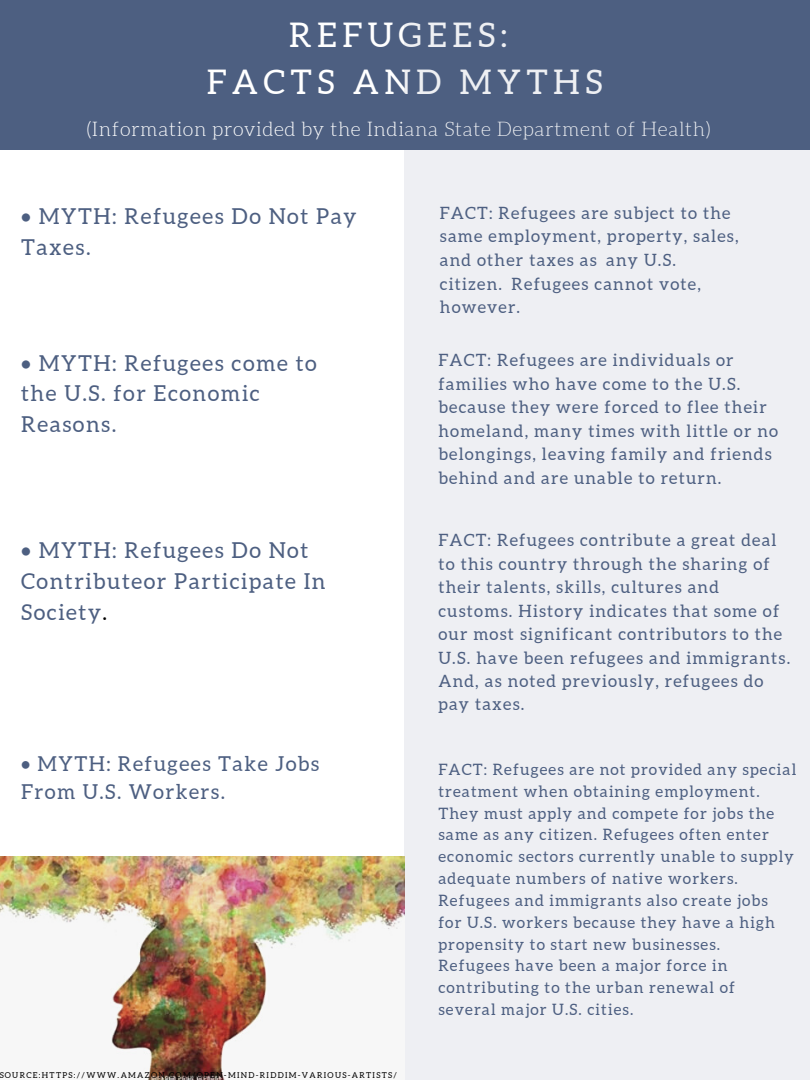
<style>
.page{position:relative;width:810px;height:1080px;background:#fff}
.page>*{position:absolute;margin:0;border:0;box-sizing:border-box;transform-origin:0 0}
.t1{font:33.94px/47.1px "Aleo";letter-spacing:.16em;color:#fff;text-align:center}
.t2{font:21.94px/30.5px "Aleo";letter-spacing:.07em;color:#4d5f81}
.t3{font:20.56px/28.5px "Aleo";letter-spacing:.07em;color:#4d5f81}
.t4{font:300 19.81px "Aleo";letter-spacing:.03em;color:#fff}
.t5{font:17px/23.6px "Aleo";letter-spacing:.07em;color:#4d5f81}
.t6{font:15.69px/21.8px "Aleo";letter-spacing:.07em;color:#4d5f81}
.t7{font:8.12px "Aleo";letter-spacing:.16em;color:#000}
.s1{color:#000}
</style>
<div class="page">
<div style="left:0;top:0;width:810px;height:150px;background:#4d5f81"></div>
<div style="left:405px;top:150px;width:405px;height:930px;background:#eeeff3"></div>
<img style="left:0;top:857px;width:405px;height:223px">
<h1 class="t1" style="left:207px;top:11px;width:397px">REFUGEES:<br>FACTS AND MYTHS</h1>
<p class="t4" style="left:86px;top:118px;width:626px">(Information provided by the Indiana State Department of Health)</p>
<p class="t2" style="left:21px;top:201px;width:337px">• MYTH: Refugees Do Not Pay<br>Taxes.</p>
<p class="t5" style="left:440px;top:201px;width:300px">FACT: Refugees are subject to the same employment, property, sales, and other taxes as any U.S. citizen. Refugees cannot vote, however.</p>
<p class="t2" style="left:21px;top:348px;width:297px">• MYTH: Refugees come to the U.S. for Economic<br>Reasons.</p>
<p class="t5" style="left:438px;top:348px;width:341px">FACT: Refugees are individuals or families who have come to the U.S. because they were forced to flee their homeland, many times with little or no belongings, leaving family and friends behind and are unable to return.</p>
<p class="t2" style="left:21px;top:535px;width:306px;line-height:30.7px">• MYTH: Refugees Do Not<br>Contributeor Participate In<br>Society<span class="s1">.</span></p>
<p class="t5" style="left:438px;top:529px;width:353px">FACT: Refugees contribute a great deal to this country through the sharing of their talents, skills, cultures and customs. History indicates that some of our most significant contributors to the U.S. have been refugees and immigrants.<br>And, as noted previously, refugees do pay taxes.</p>
<p class="t3" style="left:21px;top:749px;width:300px">• MYTH: Refugees Take Jobs<br>From U.S. Workers.</p>
<p class="t6" style="left:438px;top:759px;width:359px">FACT: Refugees are not provided any special treatment when obtaining employment.<br>They must apply and compete for jobs the same as any citizen. Refugees often enter economic sectors currently unable to supply adequate numbers of native workers.<br>Refugees and immigrants also create jobs<br>for U.S. workers because they have a high propensity to start new businesses.<br>Refugees have been a major force in contributing to the urban renewal of<br>several major U.S. cities.</p>
<p class="t7" style="left:-1px;top:1071px;width:399px">SOURCE:HTTPS://WWW.AMAZON.COM/OPEN-MIND-RIDDIM-VARIOUS-ARTISTS/</p>
</div>
